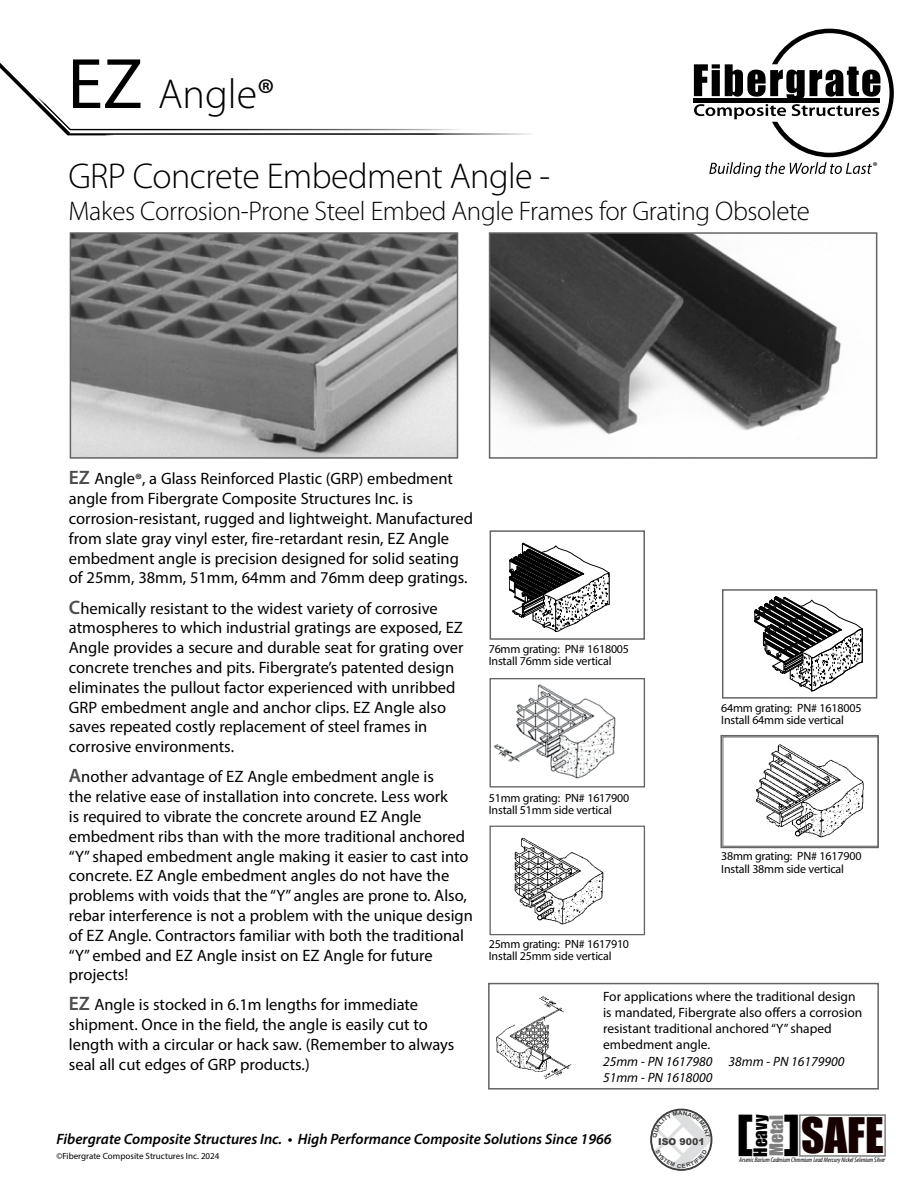
<style>
.page{position:relative;width:918px;height:1188px;background:#fff}
.page>*{position:absolute;margin:0;border:0;box-sizing:border-box;transform-origin:0 0}
.t1{font:45px "Impact";color:#170000}
.t2{font:900 45px "Arial";color:#000}
.t3{font:300 42px "Myriad Pro";color:#000}
.t4{font:300 36px "Myriad Pro";letter-spacing:-.015em;color:#000101}
.t5{font:300 27px "Myriad Pro";letter-spacing:-.015em;color:#000101}
.t6{font:17.25px "Impact";color:#7e7e7e;scale:1.04 1}
.t7{font:17.1px "Impact";color:#000}
.t8{font:16.5px/19.8px "Myriad Pro";color:#000}
.t9{font:italic 600 15px "Myriad Pro";color:#000}
.t10{font:13.5px/16.2px "Myriad Pro";color:#000}
.t11{font:italic 13.5px/16.2px "Myriad Pro";color:#000}
.t12{font:12px/12.3px "Myriad Pro";letter-spacing:-.015em;color:#000}
.t13{font:11.4px "Myriad Pro";color:#000}
.t14{font:900 9.45px "Arial";color:#000}
.t15{font:9px "Myriad Pro";color:#000}
.t16{font:italic condensed 6.75px "Myriad Pro";color:#000}
.s1{font-weight:400;font-size:72px}
.s2{font-weight:400}
.s3{font-weight:600;font-size:19.5px;color:#4d4d4f}
</style>
<div class="page">
<div style="left:693px;top:98px;width:187px;height:5px;background:#000"></div>
<svg style="left:694px;top:29px;width:200px;height:148px"></svg>
<div style="left:799px;top:1114px;width:87px;height:43px;border:2px solid #7e7e7e"></div>
<img style="left:496px;top:996px;width:76px;height:84px">
<img style="left:494px;top:684px;width:122px;height:95px">
<div style="left:490px;top:678px;width:155px;height:110px;border:1px solid #636466"></div>
<img style="left:514px;top:837px;width:90px;height:88px">
<svg style="left:536px;top:899px;width:18px;height:22px"></svg>
<div style="left:489px;top:826px;width:156px;height:109px;border:1px solid #636466"></div>
<hr style="left:609px;top:573px;width:1px;height:31px;background:#000">
<svg style="left:509px;top:542px;width:100px;height:90px"></svg>
<div style="left:490px;top:530px;width:155px;height:110px;border:2px solid #636466"></div>
<img style="left:756px;top:744px;width:108px;height:94px">
<svg style="left:795px;top:811px;width:18px;height:26px"></svg>
<hr style="left:862px;top:629px;width:1px;height:33px;background:#000">
<svg style="left:755px;top:596px;width:107px;height:95px"></svg>
<div style="left:722px;top:589px;width:155px;height:110px;border:2px solid #636466"></div>
<img style="left:492px;top:235px;width:349px;height:199px">
<div style="left:489px;top:232px;width:388px;height:227px;border:2px solid #636466"></div>
<img style="left:73px;top:235px;width:382px;height:221px">
<div style="left:70px;top:232px;width:388px;height:227px;border:2px solid #636466"></div>
<div style="left:488px;top:983px;width:391px;height:107px;border:2px solid #636466"></div>
<div style="left:720px;top:735px;width:159px;height:113px;border:2px solid #636466"></div>
<svg style="left:0;top:62px;width:74px;height:74px"></svg>
<hr style="left:68px;top:133px;width:468px;height:2px;background:#fff">
<svg style="left:651px;top:1110px;width:61px;height:60px"></svg>
<h2 class="t3" style="left:68px;top:69px;width:209px"><span class="s1">EZ</span> Angle<span class="s2">®</span></h2>
<h3 class="t4" style="left:68px;top:154px;width:483px">GRP Concrete Embedment Angle -</h3>
<h3 class="t5" style="left:68px;top:194px;width:743px">Makes Corrosion-Prone Steel Embed Angle Frames for Grating Obsolete</h3>
<p class="t13" style="left:873px;top:159px;width:6px">®</p>
<p class="t8" style="left:69px;top:469px;width:406px"><span class="s3">EZ</span> Angle®, a Glass Reinforced Plastic (GRP) embedment angle from Fibergrate Composite Structures Inc. is corrosion-resistant, rugged and lightweight. Manufactured from slate gray vinyl ester, fire-retardant resin, EZ Angle embedment angle is precision designed for solid seating of 25mm, 38mm, 51mm, 64mm and 76mm deep gratings.</p>
<p class="t8" style="left:69px;top:598px;width:396px"><span class="s3">C</span>hemically resistant to the widest variety of corrosive atmospheres to which industrial gratings are exposed, EZ Angle provides a secure and durable seat for grating over concrete trenches and pits. Fibergrate’s patented design eliminates the pullout factor experienced with unribbed GRP embedment angle and anchor clips. EZ Angle also saves repeated costly replacement of steel frames in corrosive environments.</p>
<p class="t8" style="left:69px;top:767px;width:405px"><span class="s3">A</span>nother advantage of EZ Angle embedment angle is<br>the relative ease of installation into concrete. Less work<br>is required to vibrate the concrete around EZ Angle embedment ribs than with the more traditional anchored “Y” shaped embedment angle making it easier to cast into concrete. EZ Angle embedment angles do not have the problems with voids that the “Y” angles are prone to. Also, rebar interference is not a problem with the unique design of EZ Angle. Contractors familiar with both the traditional “Y” embed and EZ Angle insist on EZ Angle for future projects!</p>
<p class="t8" style="left:69px;top:995px;width:387px"><span class="s3">EZ</span> Angle is stocked in 6.1m lengths for immediate shipment. Once in the field, the angle is easily cut to length with a circular or hack saw. (Remember to always seal all cut edges of GRP products.)</p>
<p class="t10" style="left:603px;top:988px;width:261px">For applications where the traditional design is mandated, Fibergrate also offers a corrosion resistant traditional anchored “Y” shaped embedment angle.</p>
<p class="t12" style="left:489px;top:643px;width:142px">76mm grating: PN# 1618005<br>Install 76mm side vertical</p>
<p class="t12" style="left:721px;top:702px;width:142px">64mm grating: PN# 1618005<br>Install 64mm side vertical</p>
<p class="t12" style="left:489px;top:791px;width:142px">51mm grating: PN# 1617900<br>Install 51mm side vertical</p>
<p class="t12" style="left:721px;top:850px;width:142px">38mm grating: PN# 1617900<br>Install 38mm side vertical</p>
<p class="t12" style="left:489px;top:938px;width:142px">25mm grating: PN# 1617910<br>Install 25mm side vertical</p>
<p class="t11" style="left:603px;top:1053px;width:243px">25mm - PN 1617980 38mm - PN 16179900<br>51mm - PN 1618000</p>
<p class="t9" style="left:56px;top:1130px;width:557px">Fibergrate Composite Structures Inc. • High Performance Composite Solutions Since 1966</p>
<p class="t15" style="left:56px;top:1150px;width:165px">©Fibergrate Composite Structures Inc. 2024</p>
<p class="t14" style="left:658px;top:1134px;width:48px">ISO 9001</p>
<p class="t7" style="left:747px;top:1157px;width:43px;rotate:-90deg">Heavy</p>
<p class="t6" style="left:763px;top:1156px;width:41px;rotate:-90deg">Metal</p>
<h1 class="t1" style="left:801px;top:1101px;width:84px">SAFE</h1>
<h1 class="t2" style="left:736px;top:1098px;width:67px">[ ]</h1>
<p class="t16" style="left:739px;top:1156px;width:148px">Arsenic Barium Cadmium Chromium Lead Mercury Nickel Selenium Silver</p>
</div>
